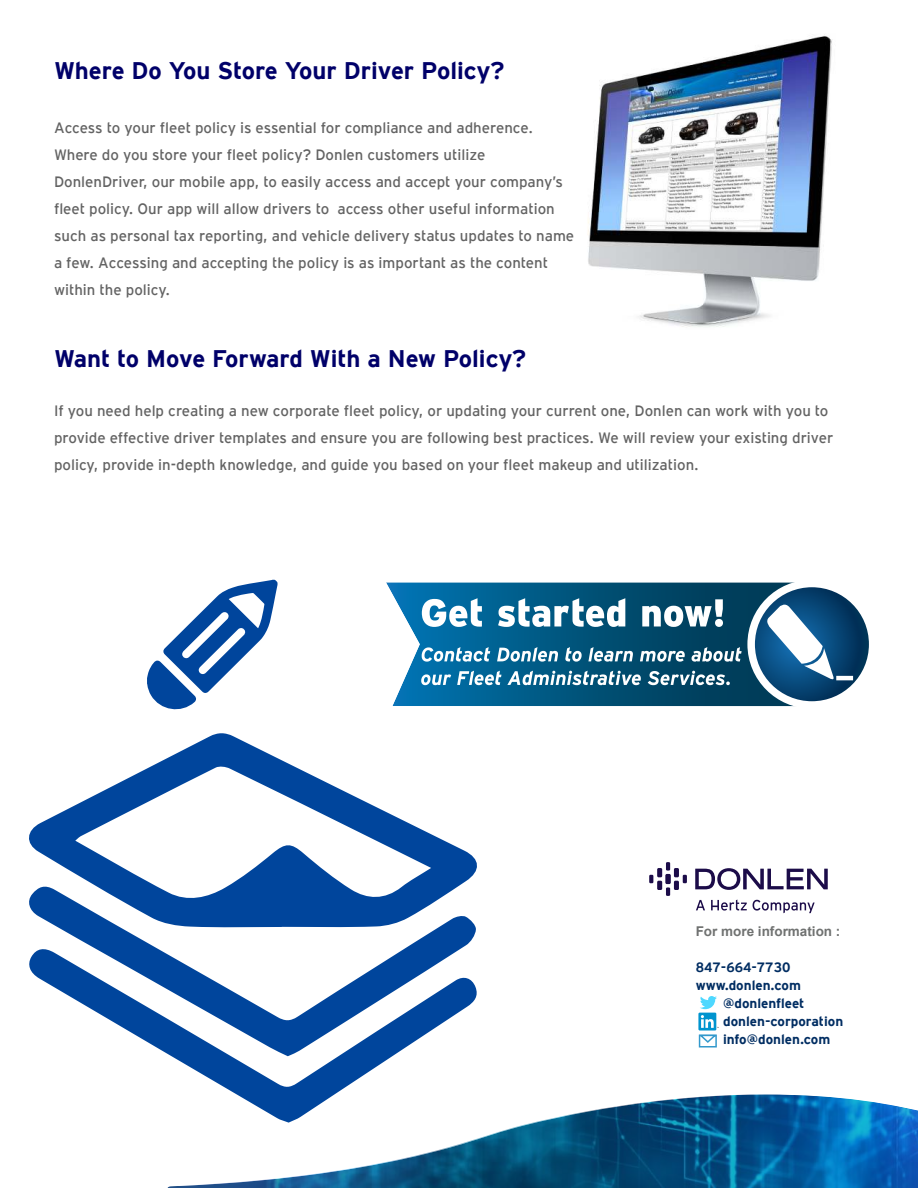
<style>
.page{position:relative;width:918px;height:1188px;background:#fff}
.page>*{position:absolute;margin:0;border:0;box-sizing:border-box;transform-origin:0 0}
.t1{font:700 24px "Hz Interstate";color:#000069}
.t2{font:15px/27px "Hz Interstate";color:#636363}
.t3{font:700 13.5px "Hz Interstate";color:#002d62}
.t4{font:700 13.5px "Arial";color:#707271}
</style>
<div class="page">
<img style="left:386px;top:582px;width:364px;height:124px">
<svg style="left:700px;top:996px;width:17px;height:13px"></svg>
<div style="left:698px;top:1013px;width:18px;height:18px;background:#0094cf"></div>
<div style="left:699px;top:1035px;width:18px;height:13px;border:2px solid #39c"></div>
<svg style="left:699px;top:1015px;width:20px;height:29px"></svg>
<img style="left:750px;top:582px;width:117px;height:124px">
<hr style="left:836px;top:676px;width:17px;height:4px;background:#fff">
<svg style="left:765px;top:602px;width:70px;height:79px"></svg>
<div style="left:674px;top:881px;width:5px;height:9px;background:#1c0c49"></div>
<svg style="left:683px;top:875px;width:4px;height:8px"></svg>
<div style="left:674px;top:868px;width:5px;height:9px;background:#1c0c49"></div>
<svg style="left:666px;top:887px;width:4px;height:9px"></svg>
<div style="left:665px;top:874px;width:6px;height:10px;background:#1c0c49;border-radius:2px"></div>
<svg style="left:666px;top:862px;width:4px;height:9px"></svg>
<div style="left:657px;top:881px;width:5px;height:9px;background:#1c0c49"></div>
<svg style="left:649px;top:875px;width:4px;height:8px"></svg>
<div style="left:657px;top:868px;width:5px;height:9px;background:#1c0c49"></div>
<svg style="left:695px;top:868px;width:133px;height:22px"></svg>
<svg style="left:696px;top:900px;width:9px;height:10px"></svg>
<svg style="left:711px;top:900px;width:36px;height:11px"></svg>
<svg style="left:753px;top:900px;width:62px;height:13px"></svg>
<div style="left:747px;top:580px;width:129px;height:129px;border:8px solid #fff;border-radius:50%"></div>
<svg style="left:29px;top:733px;width:448px;height:151px"></svg>
<svg style="left:29px;top:884px;width:447px;height:63px;fill:#00459c"></svg>
<svg style="left:29px;top:947px;width:448px;height:147px"></svg>
<svg style="left:147px;top:580px;width:131px;height:130px"></svg>
<img style="left:167px;top:1094px;width:751px;height:94px">
<img style="left:587px;top:34px;width:245px;height:293px">
<svg style="left:421px;top:671px;width:309px;height:14px"></svg>
<svg style="left:422px;top:647px;width:320px;height:15px"></svg>
<svg style="left:422px;top:598px;width:301px;height:29px"></svg>
<h1 class="t1" style="left:54px;top:53px;width:452px">Where Do You Store Your Driver Policy?</h1>
<p class="t2" style="left:54px;top:114px;width:522px">Access to your fleet policy is essential for compliance and adherence.<br>Where do you store your fleet policy? Donlen customers utilize DonlenDriver, our mobile app, to easily access and accept your company’s fleet policy. Our app will allow drivers to access other useful information such as personal tax reporting, and vehicle delivery status updates to name a few. Accessing and accepting the policy is as important as the content within the policy.</p>
<h1 class="t1" style="left:54px;top:341px;width:474px">Want to Move Forward With a New Policy?</h1>
<p class="t2" style="left:54px;top:396px;width:781px">If you need help creating a new corporate fleet policy, or updating your current one, Donlen can work with you to provide effective driver templates and ensure you are following best practices. We will review your existing driver policy, provide in-depth knowledge, and guide you based on your fleet makeup and utilization.</p>
<p class="t4" style="left:696px;top:923px;width:146px">For more information :</p>
<p class="t3" style="left:696px;top:962px;width:96px">847-664-7730</p>
<p class="t3" style="left:696px;top:980px;width:107px">www.donlen.com</p>
<p class="t3" style="left:723px;top:994px;width:83px">@donlenfleet</p>
<p class="t3" style="left:723px;top:1016px;width:122px">donlen-corporation</p>
<p class="t3" style="left:723px;top:1034px;width:109px">info@donlen.com</p>
</div>
